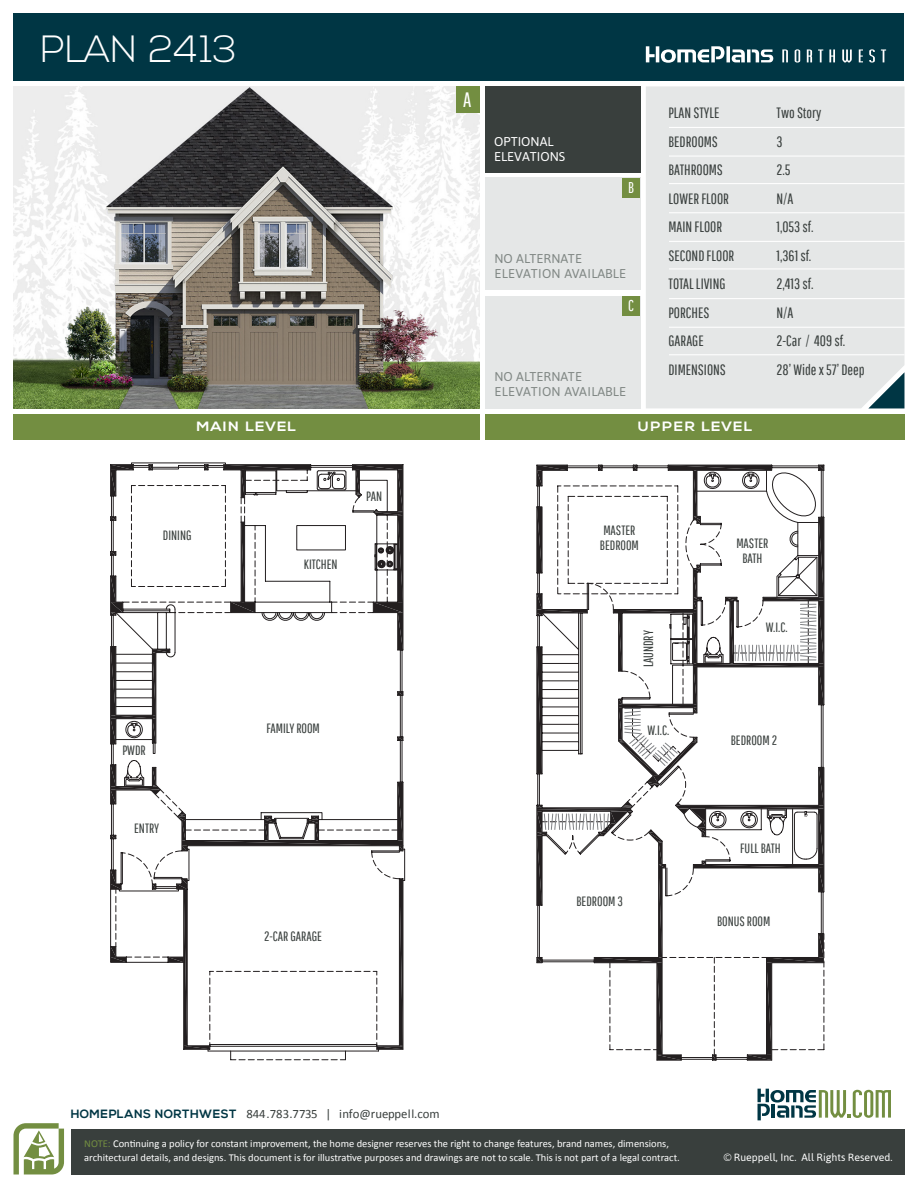
<style>
.page{position:relative;width:918px;height:1188px;background:#fff}
.page>*{position:absolute;margin:0;border:0;box-sizing:border-box;transform-origin:0 0}
.t1{font:300 37.95px "Nexa";color:#fff}
.t2{font:20.85px "Pathway Gothic One";color:#fff}
.t3{font:15.6px "Pathway Gothic One";color:#fff}
.t4{font:15px "Pathway Gothic One";color:#393f3d}
.t5{font:13.5px/15px "Pathway Gothic One";color:#393f3d}
.t6{font:700 13.5px "Nexa";letter-spacing:.09em;color:#fff;scale:1.11 1}
.t7{font:700 13.5px "Nexa";letter-spacing:.06em;color:#fff;scale:1.11 1}
.t8{font:12.75px "Calibri";color:#393f3d}
.t9{font:12.75px "Asap";letter-spacing:.02em;color:#808784}
.t10{font:12.75px "Asap";color:#808784}
.t11{font:12.75px "Asap";color:#fff}
.t12{font:10.5px/13.5px "Calibri";color:#fff}
.t13{font:10.5px "Asap";color:#fff}
.s1{font-family:"Nexa";font-weight:700;font-size:12px;color:#003644}
.s2{color:#738e41}
</style>
<div class="page">
<div style="left:14px;top:14px;width:890px;height:67px;background:#003644"></div>
<div style="left:71px;top:1129px;width:833px;height:45px;background:#393f3d"></div>
<svg style="left:14px;top:1123px;width:50px;height:52px"></svg>
<svg style="left:758px;top:1089px;width:133px;height:31px"></svg>
<div style="left:485px;top:177px;width:155px;height:113px;background:#e5e7e7"></div>
<div style="left:485px;top:296px;width:155px;height:113px;background:#e5e7e7"></div>
<img style="left:14px;top:86px;width:466px;height:322px">
<div style="left:485px;top:86px;width:155px;height:87px;background:#393f3d"></div>
<div style="left:456px;top:86px;width:23px;height:27px;background:#738e41"></div>
<div style="left:622px;top:178px;width:18px;height:20px;background:#738e41"></div>
<div style="left:646px;top:86px;width:258px;height:322px;background:#e5e7e7"></div>
<hr style="left:669px;top:127px;width:240px;height:1px;background:#fff">
<hr style="left:669px;top:156px;width:240px;height:1px;background:#fff">
<hr style="left:669px;top:183px;width:236px;height:1px;background:#fff">
<svg style="left:868px;top:372px;width:36px;height:36px"></svg>
<hr style="left:669px;top:212px;width:240px;height:1px;background:#fff">
<hr style="left:669px;top:241px;width:240px;height:1px;background:#fff">
<hr style="left:669px;top:268px;width:236px;height:1px;background:#fff">
<hr style="left:669px;top:298px;width:240px;height:1px;background:#fff">
<hr style="left:669px;top:327px;width:240px;height:1px;background:#fff">
<hr style="left:669px;top:354px;width:236px;height:1px;background:#fff">
<div style="left:622px;top:296px;width:18px;height:19px;background:#738e41"></div>
<div style="left:485px;top:414px;width:419px;height:25px;background:#738e41"></div>
<div style="left:14px;top:414px;width:466px;height:25px;background:#738e41"></div>
<svg style="left:818px;top:49px;width:5px;height:13px"></svg>
<svg style="left:842px;top:49px;width:10px;height:13px"></svg>
<svg style="left:869px;top:49px;width:6px;height:14px"></svg>
<svg style="left:795px;top:49px;width:5px;height:14px"></svg>
<svg style="left:807px;top:49px;width:5px;height:13px"></svg>
<svg style="left:829px;top:49px;width:6px;height:13px"></svg>
<svg style="left:859px;top:49px;width:4px;height:13px"></svg>
<svg style="left:782px;top:49px;width:6px;height:13px"></svg>
<svg style="left:881px;top:49px;width:5px;height:13px"></svg>
<svg style="left:646px;top:46px;width:127px;height:17px"></svg>
<svg style="left:110px;top:464px;width:294px;height:588px"></svg>
<svg style="left:115px;top:851px;width:231px;height:209px"></svg>
<svg style="left:377px;top:879px;width:26px;height:170px"></svg>
<svg style="left:111px;top:947px;width:15px;height:15px"></svg>
<svg style="left:111px;top:870px;width:10px;height:19px"></svg>
<svg style="left:168px;top:879px;width:42px;height:170px"></svg>
<svg style="left:152px;top:884px;width:4px;height:5px"></svg>
<svg style="left:110px;top:465px;width:293px;height:386px"></svg>
<svg style="left:537px;top:465px;width:288px;height:596px"></svg>
<p class="t1" style="left:40px;top:28px;width:198px">PLAN 2413</p>
<p class="t2" style="left:463px;top:87px;width:10px">A</p>
<p class="t11" style="left:494px;top:134px;width:61px">OPTIONAL</p>
<p class="t11" style="left:494px;top:149px;width:73px">ELEVATIONS</p>
<p class="t3" style="left:628px;top:178px;width:7px">B</p>
<p class="t10" style="left:495px;top:251px;width:89px">NO ALTERNATE</p>
<p class="t9" style="left:495px;top:266px;width:133px">ELEVATION AVAILABLE</p>
<p class="t3" style="left:628px;top:296px;width:7px">C</p>
<p class="t10" style="left:495px;top:369px;width:89px">NO ALTERNATE</p>
<p class="t9" style="left:495px;top:384px;width:133px">ELEVATION AVAILABLE</p>
<p class="t4" style="left:669px;top:104px;width:53px">PLAN STYLE</p>
<p class="t4" style="left:777px;top:104px;width:46px">Two Story</p>
<p class="t4" style="left:669px;top:132px;width:51px">BEDROOMS</p>
<p class="t4" style="left:777px;top:132px;width:8px">3</p>
<p class="t4" style="left:669px;top:161px;width:56px">BATHROOMS</p>
<p class="t4" style="left:777px;top:161px;width:16px">2.5</p>
<p class="t4" style="left:669px;top:189px;width:62px">LOWER FLOOR</p>
<p class="t4" style="left:777px;top:189px;width:19px">N/A</p>
<p class="t4" style="left:669px;top:218px;width:55px">MAIN FLOOR</p>
<p class="t4" style="left:777px;top:218px;width:39px">1,053 sf.</p>
<p class="t4" style="left:669px;top:246px;width:67px">SECOND FLOOR</p>
<p class="t4" style="left:777px;top:246px;width:36px">1,361 sf.</p>
<p class="t4" style="left:669px;top:275px;width:59px">TOTAL LIVING</p>
<p class="t4" style="left:777px;top:275px;width:38px">2,413 sf.</p>
<p class="t4" style="left:669px;top:303px;width:42px">PORCHES</p>
<p class="t4" style="left:777px;top:303px;width:19px">N/A</p>
<p class="t4" style="left:669px;top:332px;width:37px">GARAGE</p>
<p class="t4" style="left:777px;top:332px;width:70px">2-Car / 409 sf.</p>
<p class="t4" style="left:669px;top:360px;width:59px">DIMENSIONS</p>
<p class="t4" style="left:777px;top:360px;width:90px">28’ Wide x 57’ Deep</p>
<p class="t7" style="left:197px;top:419px;width:91px">MAIN LEVEL</p>
<p class="t6" style="left:638px;top:419px;width:105px">UPPER LEVEL</p>
<p class="t5" style="left:163px;top:527px;width:30px">DINING</p>
<p class="t5" style="left:122px;top:742px;width:25px">PWDR</p>
<p class="t5" style="left:134px;top:821px;width:27px">ENTRY</p>
<p class="t5" style="left:304px;top:556px;width:35px">KITCHEN</p>
<p class="t5" style="left:366px;top:488px;width:17px">PAN</p>
<p class="t5" style="left:266px;top:721px;width:55px">FAMILY ROOM</p>
<p class="t5" style="left:264px;top:929px;width:60px">2-CAR GARAGE</p>
<p class="t5" style="left:600px;top:523px;width:41px">MASTER<br>BEDROOM</p>
<p class="t5" style="left:641px;top:667px;width:39px;rotate:-90deg">LAUNDRY</p>
<p class="t5" style="left:647px;top:722px;width:23px">W.I.C.</p>
<p class="t5" style="left:576px;top:893px;width:48px">BEDROOM 3</p>
<p class="t5" style="left:736px;top:535px;width:34px;text-align:center">MASTER<br>BATH</p>
<p class="t5" style="left:766px;top:619px;width:23px">W.I.C.</p>
<p class="t5" style="left:731px;top:732px;width:48px">BEDROOM 2</p>
<p class="t5" style="left:740px;top:840px;width:42px">FULL BATH</p>
<p class="t5" style="left:717px;top:913px;width:55px">BONUS ROOM</p>
<p class="t8" style="left:71px;top:1106px;width:370px"><span class="s1">HOMEPLANS NORTHWEST</span> 844.783.7735 | info@rueppell.com</p>
<p class="t12" style="left:84px;top:1137px;width:597px"><span class="s2">NOTE:</span> Continuing a policy for constant improvement, the home designer reserves the right to change features, brand names, dimensions, architectural details, and designs. This document is for illustrative purposes and drawings are not to scale. This is not part of a legal contract.</p>
<p class="t13" style="left:724px;top:1151px;width:170px">© Rueppell, Inc. All Rights Reserved.</p>
</div>
